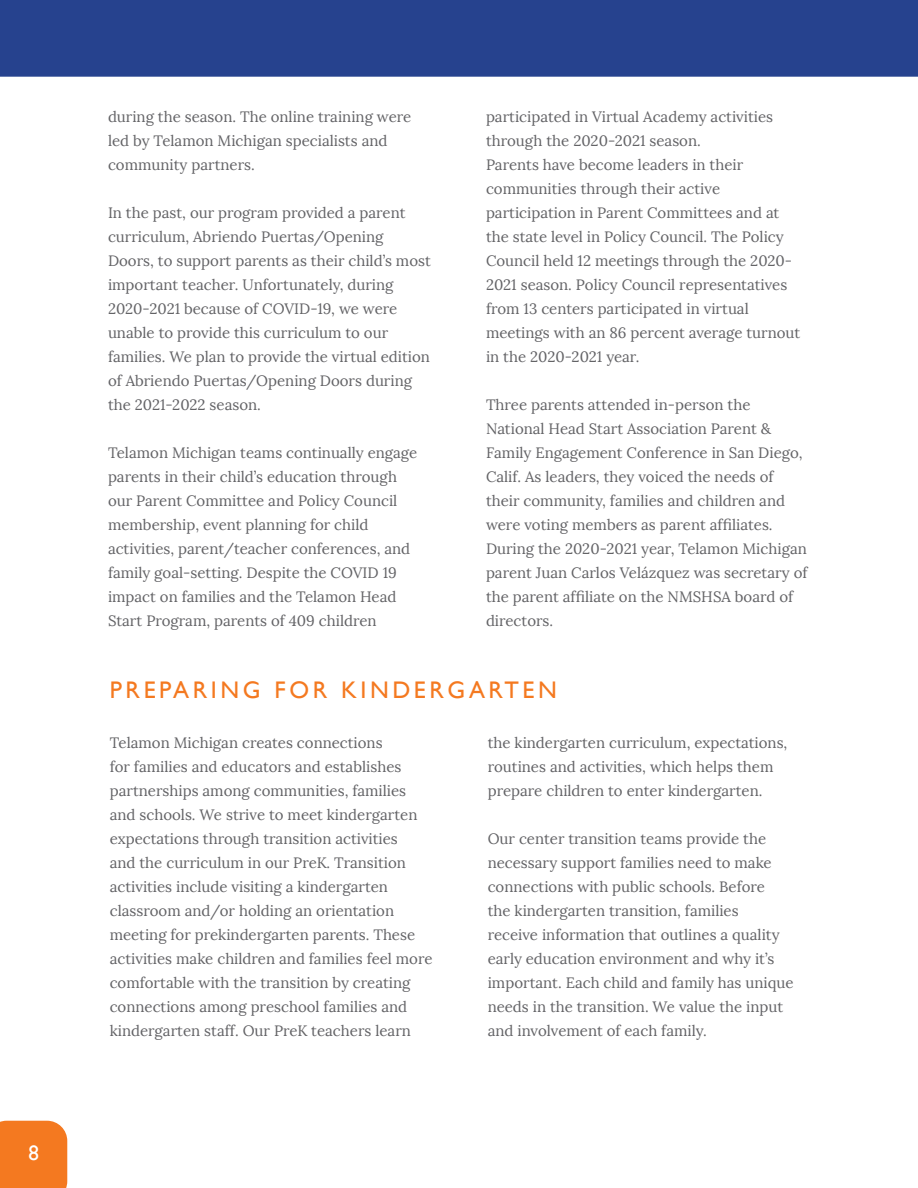
<style>
.page{position:relative;width:918px;height:1188px;background:#fff}
.page>*{position:absolute;margin:0;border:0;box-sizing:border-box;transform-origin:0 0}
.t1{font:24px "Gill Sans";letter-spacing:.15em;color:#f47920}
.t2{font:21px "Gill Sans";color:#fff}
.t3{font:15px/24px "Lora";color:#636366}
</style>
<div class="page">
<div style="left:0;top:0;width:918px;height:77px;background:#26428e"></div>
<div style="left:0;top:1121px;width:67px;height:67px;background:#f47920"></div>
<p class="t2" style="left:28px;top:1141px;width:12px">8</p>
<p class="t3" style="left:108px;top:105px;width:305px">during the season. The online training were led by Telamon Michigan specialists and community partners.</p>
<p class="t3" style="left:108px;top:201px;width:324px">In the past, our program provided a parent curriculum, Abriendo Puertas/Opening Doors, to support parents as their child’s most important teacher. Unfortunately, during 2020-2021 because of COVID-19, we were unable to provide this curriculum to our families. We plan to provide the virtual edition of Abriendo Puertas/Opening Doors during the 2021-2022 season.</p>
<p class="t3" style="left:108px;top:441px;width:311px">Telamon Michigan teams continually engage parents in their child’s education through our Parent Committee and Policy Council membership, event planning for child activities, parent/teacher conferences, and family goal-setting. Despite the COVID 19 impact on families and the Telamon Head Start Program, parents of 409 children</p>
<p class="t3" style="left:486px;top:105px;width:289px">participated in Virtual Academy activities through the 2020-2021 season.</p>
<p class="t3" style="left:486px;top:153px;width:316px">Parents have become leaders in their communities through their active participation in Parent Committees and at the state level in Policy Council. The Policy Council held 12 meetings through the 2020- 2021 season. Policy Council representatives from 13 centers participated in virtual meetings with an 86 percent average turnout in the 2020-2021 year.</p>
<p class="t3" style="left:486px;top:393px;width:323px">Three parents attended in-person the National Head Start Association Parent &amp; Family Engagement Conference in San Diego, Calif. As leaders, they voiced the needs of their community, families and children and were voting members as parent affiliates.<br>During the 2020-2021 year, Telamon Michigan parent Juan Carlos Velázquez was secretary of the parent affiliate on the NMSHSA board of directors.</p>
<p class="t1" style="left:110px;top:676px;width:449px">PREPARING FOR KINDERGARTEN</p>
<p class="t3" style="left:110px;top:731px;width:324px">Telamon Michigan creates connections<br>for families and educators and establishes partnerships among communities, families and schools. We strive to meet kindergarten expectations through transition activities<br>and the curriculum in our PreK. Transition activities include visiting a kindergarten classroom and/or holding an orientation meeting for prekindergarten parents. These activities make children and families feel more comfortable with the transition by creating connections among preschool families and kindergarten staff. Our PreK teachers learn</p>
<p class="t3" style="left:488px;top:731px;width:301px">the kindergarten curriculum, expectations, routines and activities, which helps them prepare children to enter kindergarten.</p>
<p class="t3" style="left:488px;top:827px;width:307px">Our center transition teams provide the necessary support families need to make connections with public schools. Before<br>the kindergarten transition, families<br>receive information that outlines a quality early education environment and why it’s important. Each child and family has unique needs in the transition. We value the input and involvement of each family.</p>
</div>
